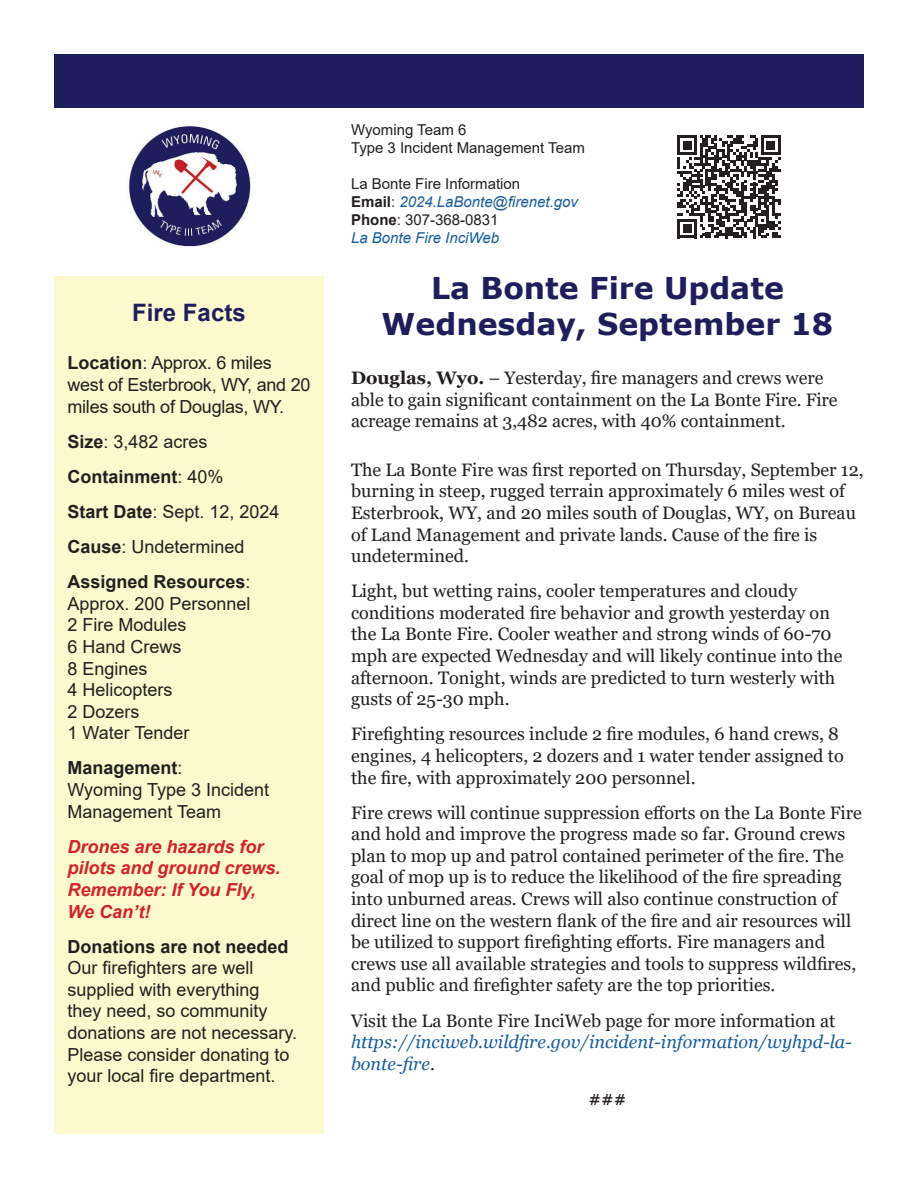
<style>
.page{position:relative;width:918px;height:1188px;background:#fff}
.page>*{position:absolute;margin:0;border:0;box-sizing:border-box;transform-origin:0 0}
.t1{font:700 30px/36px "Verdana";color:#1f1e5d;text-align:center}
.t2{font:700 24px "Arial";color:#1f1e5d}
.t3{font:18px/21.6px "Georgia";color:#231f20}
.t4{font:18px/21.6px "Arial";color:#231f20}
.t5{font:700 18px/35.1px "Arial";color:#231f20}
.t6{font:italic 18px/21.6px "Georgia";color:#175d9e}
.t7{font:italic 700 18px/21.6px "Arial";color:#d1232a}
.t8{font:700 18px "Georgia";color:#231f20}
.t9{font:italic 15px/18px "Arial";color:#175d9e}
.t10{font:15px/18px "Arial";color:#231f20}
.s1{font-weight:700}
.s2{font-weight:400}
.s3{font-style:normal;color:#231f20}
.s4{font-weight:700;font-style:normal;color:#231f20}
</style>
<div class="page">
<div style="left:54px;top:54px;width:810px;height:54px;background:#1f1e5d"></div>
<img style="left:128px;top:125px;width:123px;height:122px">
<div style="left:54px;top:276px;width:270px;height:858px;background:#fbf9cd"></div>
<svg style="left:678px;top:135px;width:102px;height:103px"></svg>
<h2 class="t2" style="left:132px;top:296px;width:115px">Fire Facts</h2>
<p class="t4" style="left:68px;top:352px;width:244px"><span class="s1">Location</span>: Approx. 6 miles west of Esterbrook, WY, and 20 miles south of Douglas, WY.</p>
<p class="t5" style="left:68px;top:424px;width:214px">Size<span class="s2">: 3,482 acres<br></span>Containment<span class="s2">: 40%<br></span>Start Date<span class="s2">: Sept. 12, 2024<br></span>Cause<span class="s2">: Undetermined<br></span>Assigned Resources<span class="s2">:</span></p>
<p class="t4" style="left:68px;top:593px;width:185px">Approx. 200 Personnel<br>2 Fire Modules<br>6 Hand Crews<br>8 Engines<br>4 Helicopters<br>2 Dozers<br>1 Water Tender</p>
<p class="t4" style="left:68px;top:757px;width:203px"><span class="s1">Management</span>:<br>Wyoming Type 3 Incident<br>Management Team</p>
<p class="t7" style="left:68px;top:836px;width:215px">Drones are hazards for pilots and ground crews.<br>Remember: If You Fly,<br>We Can’t!</p>
<p class="t5" style="left:68px;top:929px;width:223px">Donations are not needed</p>
<p class="t4" style="left:68px;top:957px;width:231px">Our firefighters are well supplied with everything they need, so community donations are not necessary.<br>Please consider donating to your local fire department.</p>
<p class="t10" style="left:351px;top:121px;width:235px">Wyoming Team 6<br>Type 3 Incident Management Team</p>
<p class="t9" style="left:351px;top:175px;width:229px"><span class="s3">La Bonte Fire Information<br></span><span class="s4">Email</span><span class="s3">:</span> 2024.LaBonte@firenet.gov<br><span class="s4">Phone</span><span class="s3">: 307-368-0831<br></span>La Bonte Fire InciWeb</p>
<h1 class="t1" style="left:382px;top:270px;width:453px">La Bonte Fire Update<br>Wednesday, September 18</h1>
<p class="t3" style="left:351px;top:367px;width:488px"><span class="s1">Douglas, Wyo.</span> – Yesterday, fire managers and crews were able to gain significant containment on the La Bonte Fire. Fire acreage remains at 3,482 acres, with 40% containment.</p>
<p class="t3" style="left:351px;top:459px;width:514px">The La Bonte Fire was first reported on Thursday, September 12, burning in steep, rugged terrain approximately 6 miles west of Esterbrook, WY, and 20 miles south of Douglas, WY, on Bureau of Land Management and private lands. Cause of the fire is undetermined.</p>
<p class="t3" style="left:351px;top:581px;width:493px">Light, but wetting rains, cooler temperatures and cloudy conditions moderated fire behavior and growth yesterday on the La Bonte Fire. Cooler weather and strong winds of 60-70 mph are expected Wednesday and will likely continue into the afternoon. Tonight, winds are predicted to turn westerly with gusts of 25-30 mph.</p>
<p class="t3" style="left:351px;top:724px;width:494px">Firefighting resources include 2 fire modules, 6 hand crews, 8 engines, 4 helicopters, 2 dozers and 1 water tender assigned to the fire, with approximately 200 personnel.</p>
<p class="t3" style="left:351px;top:802px;width:512px">Fire crews will continue suppression efforts on the La Bonte Fire and hold and improve the progress made so far. Ground crews plan to mop up and patrol contained perimeter of the fire. The goal of mop up is to reduce the likelihood of the fire spreading into unburned areas. Crews will also continue construction of direct line on the western flank of the fire and air resources will be utilized to support firefighting efforts. Fire managers and crews use all available strategies and tools to suppress wildfires, and public and firefighter safety are the top priorities.</p>
<p class="t3" style="left:351px;top:1010px;width:486px">Visit the La Bonte Fire InciWeb page for more information at</p>
<p class="t6" style="left:351px;top:1031px;width:502px">https://inciweb.wildfire.gov/incident-information/wyhpd-la&shy;bonte-fire<span class="s3">.</span></p>
<p class="t8" style="left:589px;top:1087px;width:39px">###</p>
</div>
